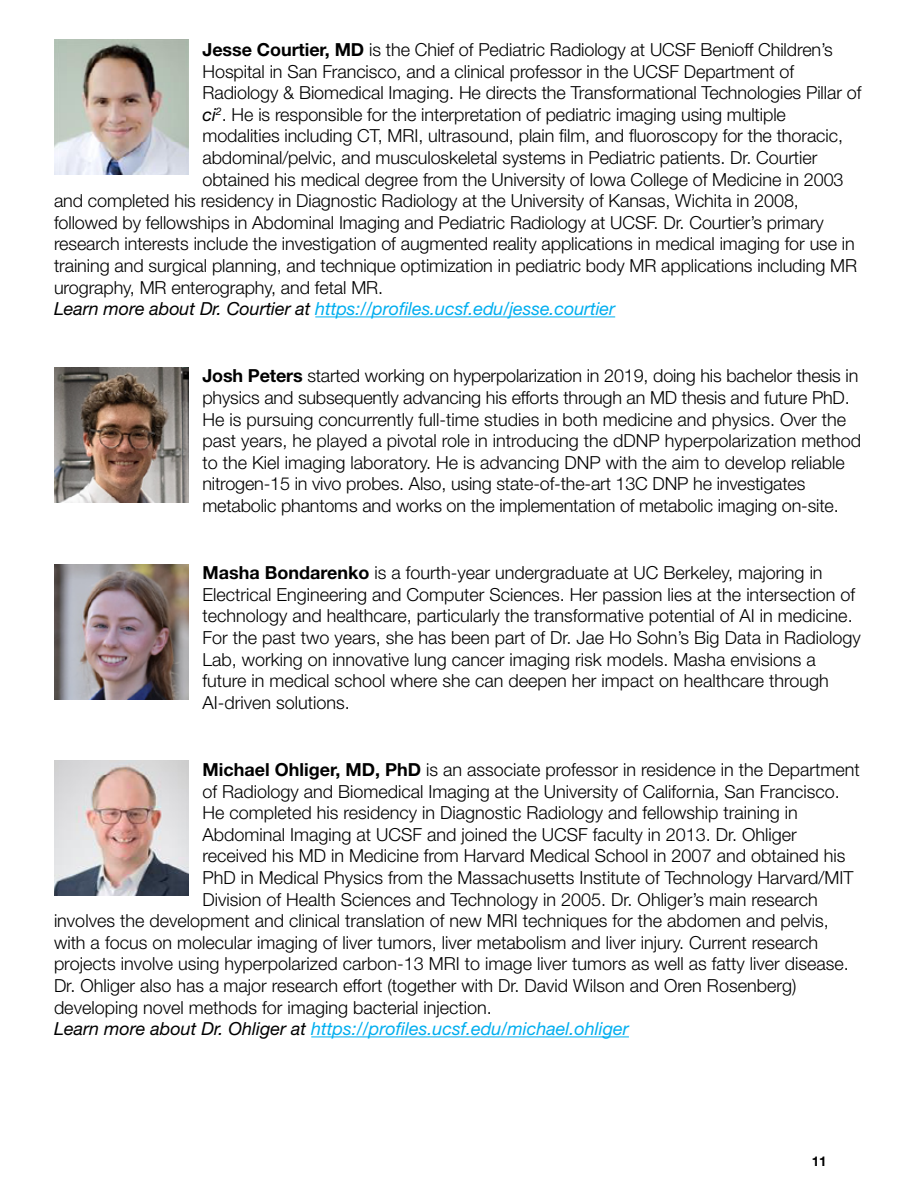
<style>
.page{position:relative;width:918px;height:1188px;background:#fff}
.page>*{position:absolute;margin:0;border:0;box-sizing:border-box;transform-origin:0 0}
.Normal_wrd_6{font:300 18px/21.6px "Helvetica Neue LT Std";color:#000}
.Normal_wrd_6-2{font:italic 18px "Helvetica Neue LT Std";color:#00aeef}
.t1{font:700 13.5px "Helvetica Neue LT Std";color:#000}
.s1{font-weight:700}
.s2{font-weight:400;font-style:italic}
.s3{color:#000}
</style>
<div class="page">
<hr style="left:315px;top:316px;width:300px;height:1px;background:#00aeef">
<hr style="left:311px;top:1036px;width:318px;height:1px;background:#00aeef">
<img style="left:54px;top:39px;width:135px;height:135px">
<img style="left:54px;top:368px;width:135px;height:134px">
<img style="left:54px;top:564px;width:135px;height:135px">
<img style="left:54px;top:761px;width:135px;height:135px">
<p class="Normal_wrd_6" style="left:202px;top:38px;width:632px"><span class="s1">Jesse Courtier, MD</span> is the Chief of Pediatric Radiology at UCSF Benioff Children’s</p>
<p class="Normal_wrd_6" style="left:202px;top:60px;width:593px">Hospital in San Francisco, and a clinical professor in the UCSF Department of</p>
<p class="Normal_wrd_6" style="left:202px;top:82px;width:660px">Radiology &amp; Biomedical Imaging. He directs the Transformational Technologies Pillar of</p>
<p class="Normal_wrd_6" style="left:202px;top:103px;width:585px"><span class="s2">ci</span><sup>2</sup>. He is responsible for the interpretation of pediatric imaging using multiple</p>
<p class="Normal_wrd_6" style="left:202px;top:125px;width:642px">modalities including CT, MRI, ultrasound, plain film, and fluoroscopy for the thoracic,</p>
<p class="Normal_wrd_6" style="left:202px;top:146px;width:616px">abdominal/pelvic, and musculoskeletal systems in Pediatric patients. Dr. Courtier</p>
<p class="Normal_wrd_6" style="left:202px;top:168px;width:643px">obtained his medical degree from the University of Iowa College of Medicine in 2003</p>
<p class="Normal_wrd_6" style="left:54px;top:190px;width:746px">and completed his residency in Diagnostic Radiology at the University of Kansas, Wichita in 2008,</p>
<p class="Normal_wrd_6" style="left:54px;top:211px;width:771px">followed by fellowships in Abdominal Imaging and Pediatric Radiology at UCSF. Dr. Courtier’s primary</p>
<p class="Normal_wrd_6" style="left:54px;top:233px;width:802px">research interests include the investigation of augmented reality applications in medical imaging for use in</p>
<p class="Normal_wrd_6" style="left:54px;top:254px;width:805px">training and surgical planning, and technique optimization in pediatric body MR applications including MR</p>
<p class="Normal_wrd_6" style="left:54px;top:276px;width:331px">urography, MR enterography, and fetal MR.</p>
<p class="Normal_wrd_6-2" style="left:54px;top:298px;width:563px"><span class="s3">Learn more about Dr. Courtier at</span> https://profiles.ucsf.edu/jesse.courtier</p>
<p class="Normal_wrd_6" style="left:202px;top:365px;width:660px"><span class="s1">Josh Peters</span> started working on hyperpolarization in 2019, doing his bachelor thesis in physics and subsequently advancing his efforts through an MD thesis and future PhD.<br>He is pursuing concurrently full-time studies in both medicine and physics. Over the past years, he played a pivotal role in introducing the dDNP hyperpolarization method to the Kiel imaging laboratory. He is advancing DNP with the aim to develop reliable nitrogen-15 in vivo probes. Also, using state-of-the-art 13C DNP he investigates metabolic phantoms and works on the implementation of metabolic imaging on-site.</p>
<p class="Normal_wrd_6" style="left:202px;top:562px;width:660px"><span class="s1">Masha Bondarenko</span> is a fourth-year undergraduate at UC Berkeley, majoring in Electrical Engineering and Computer Sciences. Her passion lies at the intersection of technology and healthcare, particularly the transformative potential of AI in medicine.<br>For the past two years, she has been part of Dr. Jae Ho Sohn’s Big Data in Radiology Lab, working on innovative lung cancer imaging risk models. Masha envisions a future in medical school where she can deepen her impact on healthcare through AI-driven solutions.</p>
<p class="Normal_wrd_6" style="left:202px;top:758px;width:659px"><span class="s1">Michael Ohliger, MD, PhD</span> is an associate professor in residence in the Department</p>
<p class="Normal_wrd_6" style="left:202px;top:780px;width:639px">of Radiology and Biomedical Imaging at the University of California, San Francisco.</p>
<p class="Normal_wrd_6" style="left:202px;top:802px;width:597px">He completed his residency in Diagnostic Radiology and fellowship training in</p>
<p class="Normal_wrd_6" style="left:202px;top:823px;width:596px">Abdominal Imaging at UCSF and joined the UCSF faculty in 2013. Dr. Ohliger</p>
<p class="Normal_wrd_6" style="left:202px;top:845px;width:644px">received his MD in Medicine from Harvard Medical School in 2007 and obtained his</p>
<p class="Normal_wrd_6" style="left:202px;top:866px;width:653px">PhD in Medical Physics from the Massachusetts Institute of Technology Harvard/MIT</p>
<p class="Normal_wrd_6" style="left:202px;top:888px;width:617px">Division of Health Sciences and Technology in 2005. Dr. Ohliger’s main research</p>
<p class="Normal_wrd_6" style="left:54px;top:910px;width:776px">involves the development and clinical translation of new MRI techniques for the abdomen and pelvis,</p>
<p class="Normal_wrd_6" style="left:54px;top:931px;width:766px">with a focus on molecular imaging of liver tumors, liver metabolism and liver injury. Current research</p>
<p class="Normal_wrd_6" style="left:54px;top:953px;width:796px">projects involve using hyperpolarized carbon-13 MRI to image liver tumors as well as fatty liver disease.</p>
<p class="Normal_wrd_6" style="left:54px;top:974px;width:744px">Dr. Ohliger also has a major research effort (together with Dr. David Wilson and Oren Rosenberg)</p>
<p class="Normal_wrd_6" style="left:54px;top:996px;width:439px">developing novel methods for imaging bacterial injection.</p>
<p class="Normal_wrd_6-2" style="left:54px;top:1018px;width:576px"><span class="s3">Learn more about Dr. Ohliger at</span> https://profiles.ucsf.edu/michael.ohliger</p>
<p class="t1" style="left:812px;top:1153px;width:17px">11</p>
</div>
